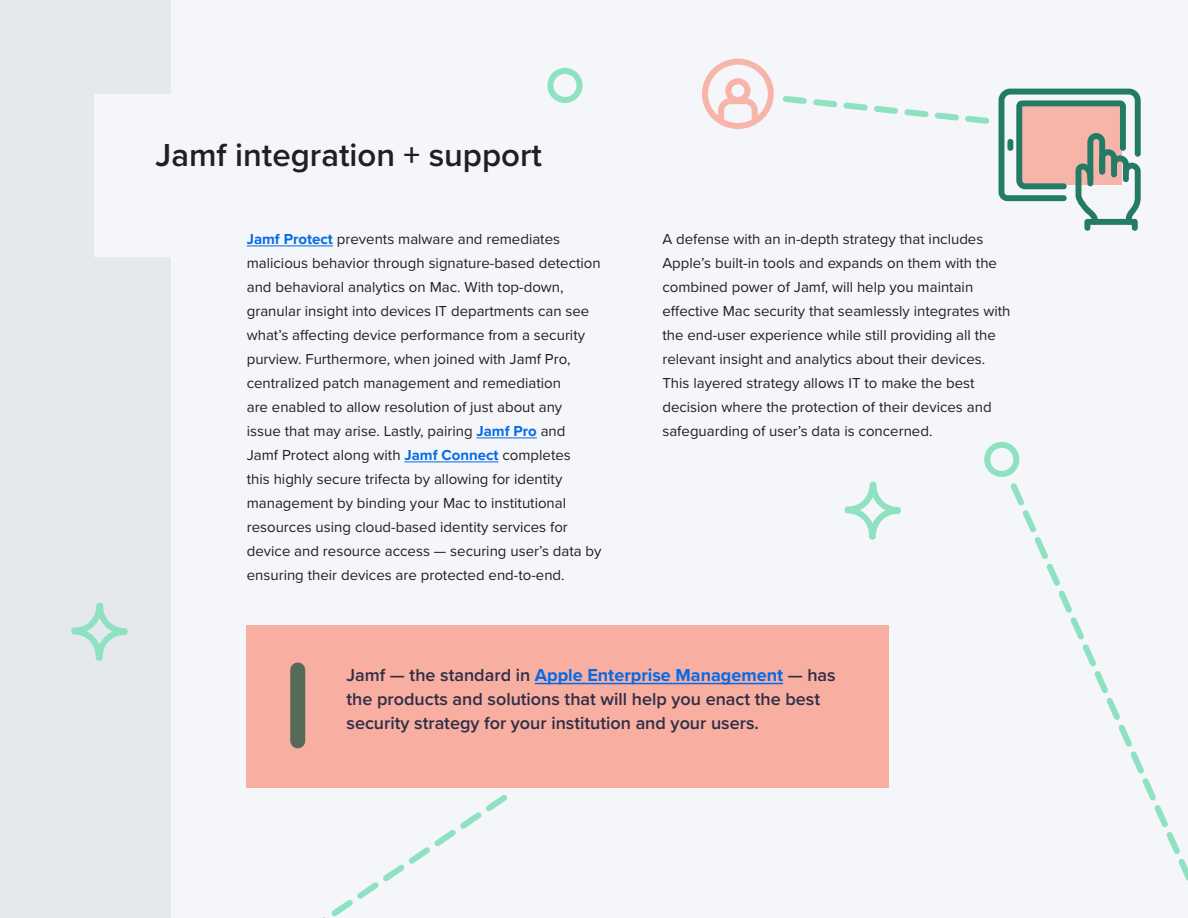
<style>
.page{position:relative;width:1188px;height:918px;background:#f4f6f9}
.page>*{position:absolute;margin:0;border:0;box-sizing:border-box;transform-origin:0 0}
.t1{font:600 33px "Proxima Nova";color:#231f20}
.t2{font:600 18px/24px "Proxima Nova";color:#2e2e45}
.t3{font:15px/24px "Proxima Nova";color:#231f20}
.s1{font-weight:700;color:#056ae6}
</style>
<div class="page">
<div style="left:0;top:0;width:171px;height:918px;background:#e5e8ec"></div>
<svg style="left:842px;top:481px;width:59px;height:307px"></svg>
<svg style="left:71px;top:602px;width:57px;height:59px"></svg>
<div style="left:547px;top:68px;width:36px;height:35px;border:6px solid #8ee1c1;border-radius:50%"></div>
<div style="left:94px;top:94px;width:382px;height:163px;background:#f4f6f9"></div>
<hr style="left:247px;top:246px;width:86px;height:1px;background:#056ae6">
<hr style="left:477px;top:438px;width:60px;height:1px;background:#056ae6">
<hr style="left:404px;top:462px;width:95px;height:1px;background:#056ae6">
<div style="left:247px;top:625px;width:642px;height:162px;background:#f8aea1"></div>
<hr style="left:535px;top:683px;width:248px;height:1px;background:#056ae6">
<div style="left:290px;top:670px;width:15px;height:71px;background:#576957"></div>
<svg style="left:322px;top:795px;width:186px;height:123px"></svg>
<svg style="left:984px;top:442px;width:36px;height:35px"></svg>
<svg style="left:1010px;top:483px;width:178px;height:398px"></svg>
<svg style="left:999px;top:89px;width:142px;height:142px"></svg>
<div style="left:1007px;top:139px;width:6px;height:12px;background:#237a65;border-radius:3px"></div>
<svg style="left:702px;top:58px;width:288px;height:71px"></svg>
<p class="t1" style="left:156px;top:136px;width:388px">Jamf integration + support</p>
<p class="t3" style="left:247px;top:227px;width:356px"><span class="s1">Jamf Protect</span> prevents malware and remediates malicious behavior through signature-based detection and behavioral analytics on Mac. With top-down, granular insight into devices IT departments can see what’s affecting device performance from a security purview. Furthermore, when joined with Jamf Pro, centralized patch management and remediation<br>are enabled to allow resolution of just about any<br>issue that may arise. Lastly, pairing <span class="s1">Jamf Pro</span> and<br>Jamf Protect along with <span class="s1">Jamf Connect</span> completes<br>this highly secure trifecta by allowing for identity management by binding your Mac to institutional resources using cloud-based identity services for device and resource access — securing user’s data by ensuring their devices are protected end-to-end.</p>
<p class="t3" style="left:662px;top:227px;width:350px">A defense with an in-depth strategy that includes Apple’s built-in tools and expands on them with the combined power of Jamf, will help you maintain effective Mac security that seamlessly integrates with the end-user experience while still providing all the relevant insight and analytics about their devices.<br>This layered strategy allows IT to make the best decision where the protection of their devices and safeguarding of user’s data is concerned.</p>
<p class="t2" style="left:347px;top:663px;width:491px">Jamf — the standard in <span class="s1">Apple Enterprise Management</span> — has the products and solutions that will help you enact the best security strategy for your institution and your users.</p>
</div>
